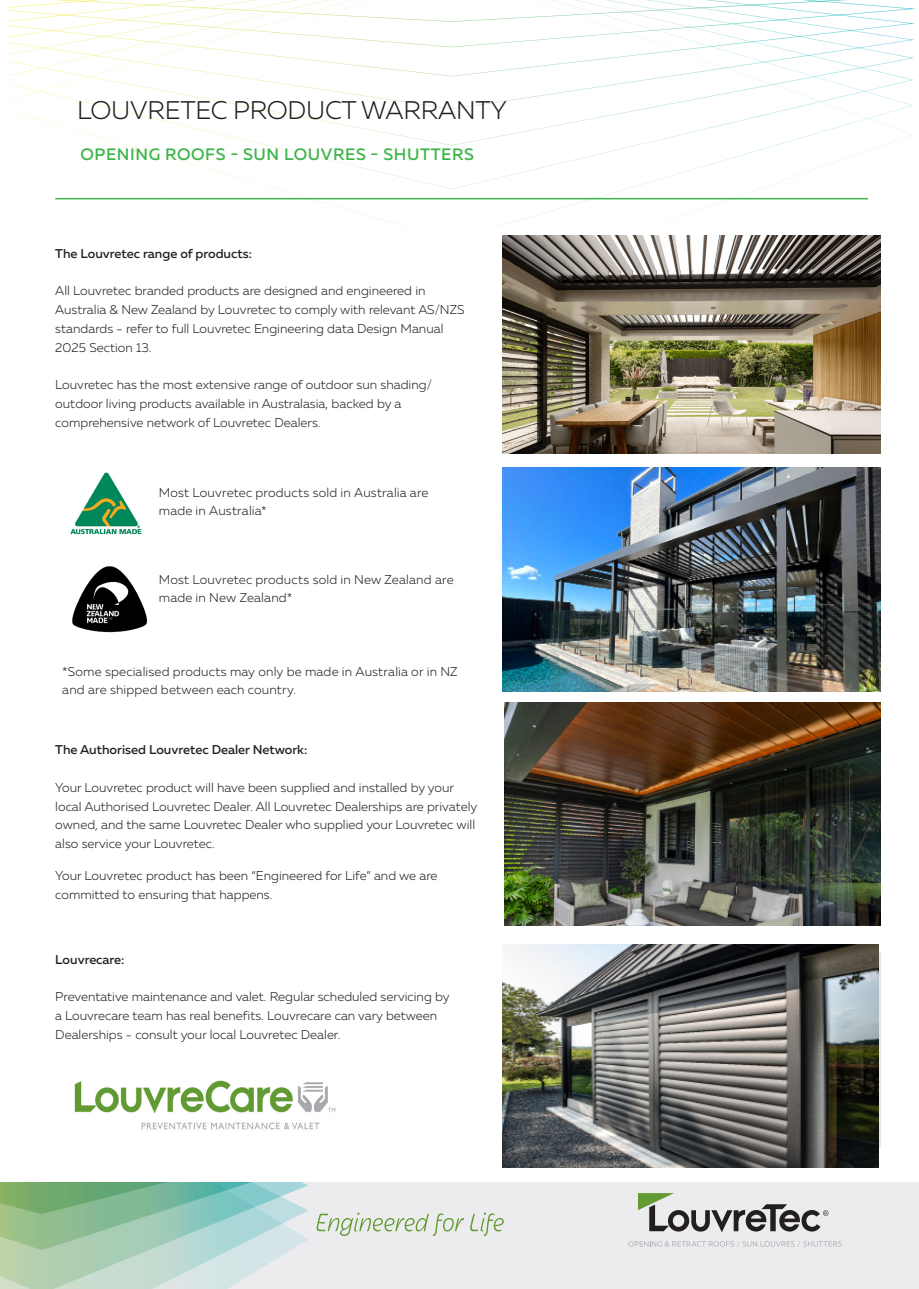
<style>
.page{position:relative;width:919px;height:1289px;background:#fff}
.page>*{position:absolute;margin:0;border:0;box-sizing:border-box;transform-origin:0 0}
.Section_product_heading_-_Muller{font:300 25.5px "Muller";letter-spacing:-.01em;color:#231f20}
.Section_title_R_-_Muller{font:500 16.5px "Muller";letter-spacing:.035em;color:#3db54a}
.body_copy{font:300 12.75px/18.8px "Muller";color:#231f20}
.Contents_body_divider_2021_-_Muller{font:300 12.75px/18px "Muller";letter-spacing:.01em;color:#231f20}
.body_copy-2{font:500 12.75px "Muller";color:#231f20}
</style>
<div class="page">
<div style="left:0;top:1182px;width:918px;height:106px;background:#ececee"></div>
<svg style="left:0;top:1182px;width:308px;height:106px;background:#a7cdb8"></svg>
<svg style="left:10px;top:0;width:903px;height:225px"></svg>
<hr style="left:55px;top:198px;width:812px;height:1px;background:#3db54a">
<img style="left:70px;top:472px;width:72px;height:63px">
<img style="left:72px;top:566px;width:75px;height:67px">
<img style="left:74px;top:1080px;width:262px;height:50px">
<img style="left:502px;top:467px;width:378px;height:224px">
<img style="left:504px;top:702px;width:376px;height:223px">
<img style="left:502px;top:944px;width:376px;height:223px">
<img style="left:502px;top:235px;width:378px;height:219px">
<svg style="left:638px;top:1193px;width:190px;height:39px"></svg>
<svg style="left:628px;top:1241px;width:213px;height:5px"></svg>
<svg style="left:316px;top:1212px;width:148px;height:23px"></svg>
<svg style="left:470px;top:1212px;width:33px;height:23px"></svg>
<p class="Section_product_heading_-_Muller" style="left:77px;top:95px;width:431px">LOUVRETEC PRODUCT WARRANTY</p>
<p class="Section_title_R_-_Muller" style="left:81px;top:143px;width:395px">OPENING ROOFS - SUN LOUVRES - SHUTTERS</p>
<p class="body_copy-2" style="left:55px;top:245px;width:198px">The Louvretec range of products:</p>
<p class="body_copy" style="left:55px;top:281px;width:410px">All Louvretec branded products are designed and engineered in Australia &amp; New Zealand by Louvretec to comply with relevant AS/NZS standards - refer to full Louvretec Engineering data Design Manual 2025 Section 13.</p>
<p class="body_copy" style="left:55px;top:375px;width:378px">Louvretec has the most extensive range of outdoor sun shading/ outdoor living products available in Australasia, backed by a comprehensive network of Louvretec Dealers.</p>
<p class="Contents_body_divider_2021_-_Muller" style="left:159px;top:483px;width:271px">Most Louvretec products sold in Australia are made in Australia*</p>
<p class="Contents_body_divider_2021_-_Muller" style="left:159px;top:570px;width:296px">Most Louvretec products sold in New Zealand are made in New Zealand*</p>
<p class="Contents_body_divider_2021_-_Muller" style="left:62px;top:662px;width:397px">*Some specialised products may only be made in Australia or in NZ and are shipped between each country.</p>
<p class="body_copy-2" style="left:55px;top:742px;width:253px">The Authorised Louvretec Dealer Network:</p>
<p class="body_copy" style="left:55px;top:778px;width:423px">Your Louvretec product will have been supplied and installed by your local Authorised Louvretec Dealer. All Louvretec Dealerships are privately owned, and the same Louvretec Dealer who supplied your Louvretec will also service your Louvretec.</p>
<p class="body_copy" style="left:55px;top:865px;width:384px">Your Louvretec product has been “Engineered for Life” and we are committed to ensuring that happens.</p>
<p class="body_copy-2" style="left:55px;top:951px;width:71px">Louvrecare:</p>
<p class="body_copy" style="left:55px;top:987px;width:396px">Preventative maintenance and valet. Regular scheduled servicing by a Louvrecare team has real benefits. Louvrecare can vary between<br>Dealerships - consult your local Louvretec Dealer.</p>
</div>
